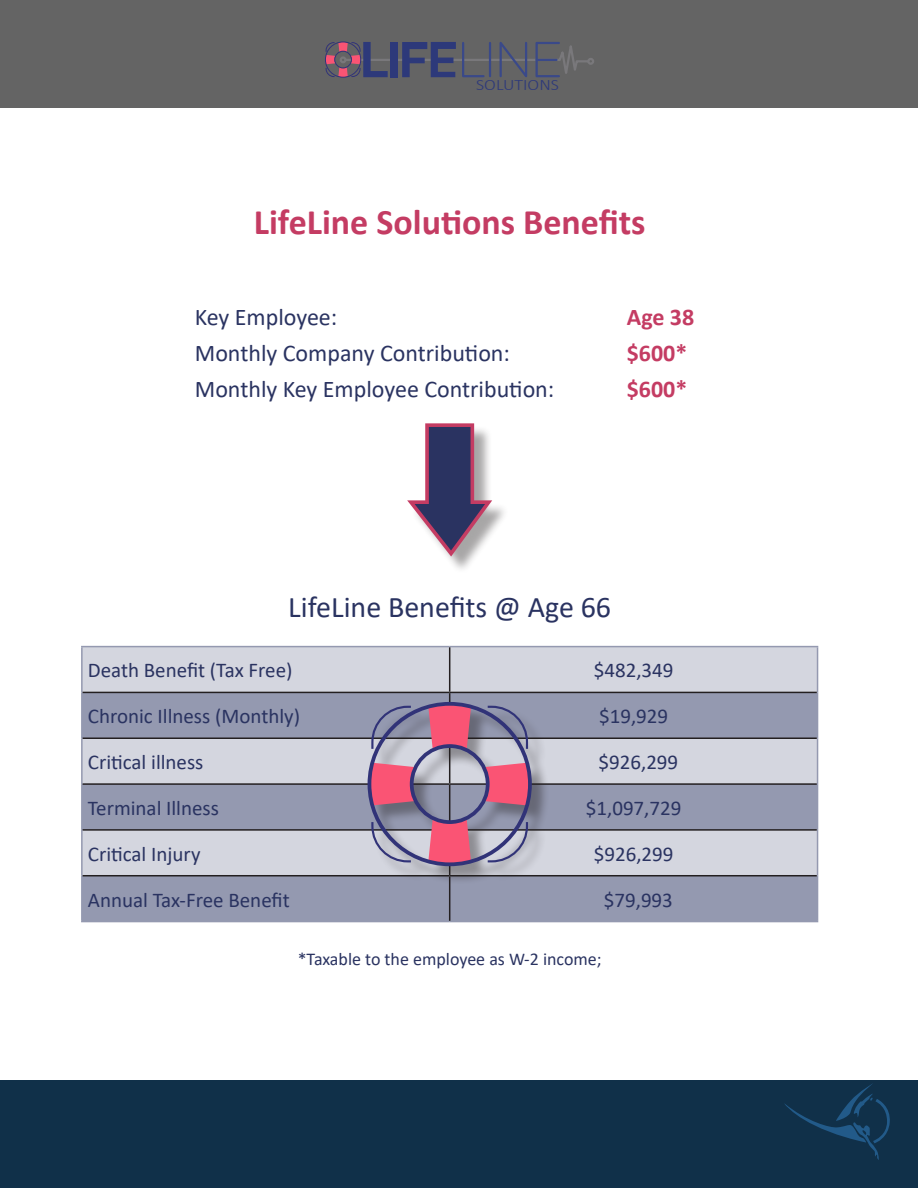
<style>
.page{position:relative;width:918px;height:1188px;background:#fff}
.page>*{position:absolute;margin:0;border:0;box-sizing:border-box;transform-origin:0 0}
.Pink_Header{font:700 36px "Calibri";color:#c43c63}
.Body{font:30px "Calibri";color:#2a3361}
.Body-2{font:24px "Calibri";color:#2a3361}
.Body-3{font:700 24px "Calibri";color:#c43c63}
.t1{font:21px "Calibri";color:#2a3361}
.Body-4{font:18px "Calibri";color:#2a3361}
.t2{font:300 15.9px "Calibri";color:#2d397a;scale:1.12 1}
</style>
<div class="page">
<div style="left:0;top:1080px;width:918px;height:108px;background:#103049"></div>
<div style="left:0;top:0;width:918px;height:108px;background:#646464"></div>
<svg style="left:784px;top:1083px;width:106px;height:77px"></svg>
<svg style="left:325px;top:41px;width:262px;height:37px"></svg>
<div style="left:536px;top:42px;width:24px;height:35px;border:2px solid #3a4989"></div>
<hr style="left:537px;top:59px;width:20px;height:2px;background:#3a4989">
<div style="left:587px;top:58px;width:7px;height:7px;border:2px solid #79787b;border-radius:50%"></div>
<div style="left:340px;top:56px;width:7px;height:7px;border:2px solid #79787b;border-radius:50%"></div>
<div style="left:410px;top:426px;width:100px;height:148px;background:#231f20;opacity:.4"></div>
<svg style="left:407px;top:423px;width:85px;height:134px"></svg>
<div style="left:83px;top:647px;width:734px;height:45px;background:#d4d6df"></div>
<svg style="left:83px;top:693px;width:734px;height:228px;background:#abafc0"></svg>
<hr style="left:81px;top:646px;width:369px;height:1px;background:#9499b0">
<hr style="left:81px;top:647px;width:2px;height:45px;background:#9499b0">
<hr style="left:450px;top:646px;width:368px;height:1px;background:#9499b0">
<hr style="left:817px;top:647px;width:1px;height:45px;background:#9499b0">
<hr style="left:81px;top:692px;width:2px;height:46px;background:#9499b0">
<hr style="left:817px;top:692px;width:1px;height:46px;background:#9499b0">
<hr style="left:81px;top:738px;width:2px;height:46px;background:#9499b0">
<hr style="left:817px;top:738px;width:1px;height:46px;background:#9499b0">
<hr style="left:81px;top:784px;width:2px;height:46px;background:#9499b0">
<hr style="left:817px;top:784px;width:1px;height:46px;background:#9499b0">
<hr style="left:81px;top:830px;width:2px;height:46px;background:#9499b0">
<hr style="left:817px;top:830px;width:1px;height:46px;background:#9499b0">
<hr style="left:81px;top:876px;width:2px;height:45px;background:#9499b0">
<hr style="left:817px;top:876px;width:1px;height:45px;background:#9499b0">
<hr style="left:81px;top:921px;width:369px;height:1px;background:#9499b0">
<hr style="left:450px;top:921px;width:368px;height:1px;background:#9499b0">
<hr style="left:449px;top:647px;width:1px;height:45px;background:#231f20">
<hr style="left:83px;top:692px;width:367px;height:1px;background:#231f20">
<hr style="left:450px;top:692px;width:367px;height:1px;background:#231f20">
<hr style="left:449px;top:693px;width:1px;height:45px;background:#231f20">
<hr style="left:83px;top:738px;width:367px;height:1px;background:#231f20">
<hr style="left:450px;top:738px;width:367px;height:1px;background:#231f20">
<hr style="left:83px;top:783px;width:367px;height:2px;background:#231f20">
<hr style="left:450px;top:783px;width:367px;height:2px;background:#231f20">
<hr style="left:83px;top:829px;width:367px;height:2px;background:#231f20">
<hr style="left:450px;top:829px;width:367px;height:2px;background:#231f20">
<hr style="left:83px;top:875px;width:367px;height:1px;background:#231f20">
<hr style="left:450px;top:875px;width:367px;height:1px;background:#231f20">
<hr style="left:449px;top:876px;width:1px;height:45px;background:#231f20">
<div style="left:370px;top:705px;width:180px;height:180px;background:#231f20;opacity:.4"></div>
<svg style="left:368px;top:702px;width:164px;height:164px;background:#a9869f"></svg>
<p class="t2" style="left:476px;top:75px;width:75px">SOLUTIONS</p>
<p class="Pink_Header" style="left:254px;top:197px;width:393px">LifeLine Solutions Benefits</p>
<p class="Body-2" style="left:195px;top:300px;width:144px">Key Employee:</p>
<p class="Body-3" style="left:627px;top:300px;width:69px">Age 38</p>
<p class="Body-2" style="left:195px;top:336px;width:317px">Monthly Company Contribution:</p>
<p class="Body-3" style="left:627px;top:336px;width:62px">$600*</p>
<p class="Body-2" style="left:195px;top:372px;width:361px">Monthly Key Employee Contribution:</p>
<p class="Body-3" style="left:627px;top:372px;width:62px">$600*</p>
<p class="Body" style="left:288px;top:586px;width:324px">LifeLine Benefits @ Age 66</p>
<p class="t1" style="left:88px;top:656px;width:206px">Death Benefit (Tax Free)</p>
<p class="t1" style="left:594px;top:656px;width:81px">$482,349</p>
<p class="t1" style="left:88px;top:702px;width:214px">Chronic Illness (Monthly)</p>
<p class="t1" style="left:599px;top:702px;width:71px">$19,929</p>
<p class="t1" style="left:88px;top:747px;width:117px">Critical illness</p>
<p class="t1" style="left:598px;top:747px;width:81px">$926,299</p>
<p class="t1" style="left:88px;top:793px;width:133px">Terminal Illness</p>
<p class="t1" style="left:586px;top:793px;width:97px">$1,097,729</p>
<p class="t1" style="left:88px;top:839px;width:114px">Critical Injury</p>
<p class="t1" style="left:594px;top:839px;width:81px">$926,299</p>
<p class="t1" style="left:88px;top:885px;width:203px">Annual Tax-Free Benefit</p>
<p class="t1" style="left:604px;top:885px;width:71px">$79,993</p>
<p class="Body-4" style="left:298px;top:947px;width:306px">*Taxable to the employee as W-2 income;</p>
</div>
